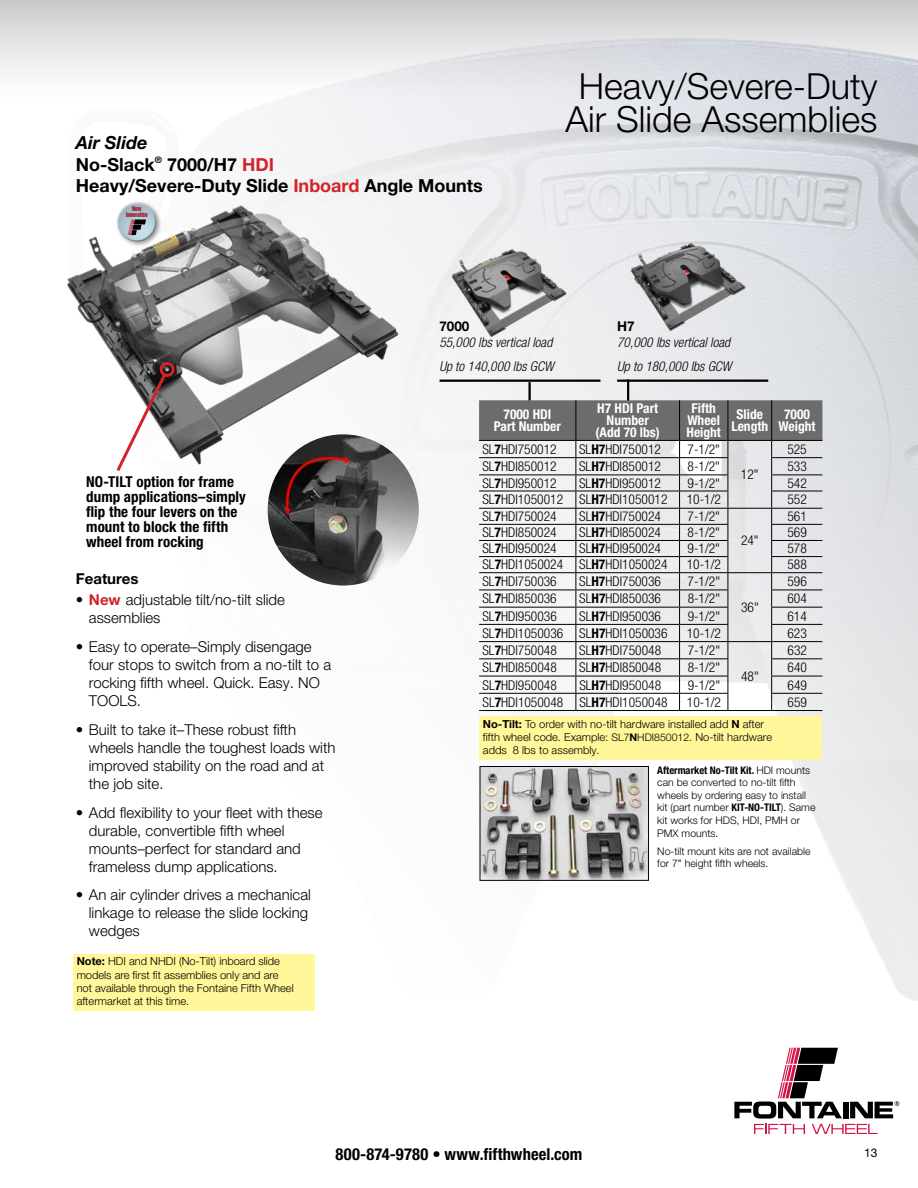
<style>
.page{position:relative;width:918px;height:1188px;background:#fff}
.page>*{position:absolute;margin:0;border:0;box-sizing:border-box;transform-origin:0 0}
.t1{font:300 36px/33px "Helvetica Neue LT Pro";color:#000;text-align:center}
.t2{font:700 18px/21.6px "Helvetica Neue LT Pro";color:#000}
.t3{font:700 condensed 16.5px "Helvetica Neue LT Pro";letter-spacing:.005em;color:#000}
.t4{font:300 15px/18px "Helvetica Neue LT Pro";color:#000}
.t5{font:700 condensed 15px/15px "Helvetica Neue LT Pro";letter-spacing:.005em;color:#000}
.t6{font:700 15px "Helvetica Neue LT Pro";color:#000}
.t7{font:300 condensed 13.5px "Helvetica Neue LT Pro";color:#000}
.t8{font:700 condensed 13.5px/12px "Helvetica Neue LT Pro";color:#fff;text-align:center}
.t9{font:italic 300 condensed 13.5px/23.7px "Helvetica Neue LT Pro";color:#000}
.t10{font:700 13.5px "Helvetica Neue LT Pro";color:#000}
.t11{font:12px "Helvetica Neue LT Pro";color:#000}
.t12{font:300 11.1px/13.4px "Helvetica Neue LT Pro";color:#000}
.t13{font:300 10.5px/12.6px "Helvetica Neue LT Pro";color:#000}
.t14{font:6.75px/5.4px "Helvetica LT Pro X Compressed";letter-spacing:-.005em;color:#a1172b;text-align:center;scale:1.1 1}
.s1{font-style:italic}
.s2{color:#d2232a}
.s3{font-weight:700;color:#d2232a}
.s4{font-weight:700}
.s5{font-size:10.5px}
.s6{font-weight:700;font-size:10.5px}
.s7{font-weight:700;font-stretch:condensed}
</style>
<div class="page">
<div style="left:0;top:0;width:918px;height:108px;background:linear-gradient(to bottom,#cecccf,#fff)"></div>
<svg style="left:734px;top:1048px;width:165px;height:86px"></svg>
<img style="left:37px;top:17px;width:881px;height:984px">
<img style="left:61px;top:197px;width:348px;height:273px">
<img style="left:617px;top:232px;width:138px;height:105px">
<img style="left:438px;top:237px;width:138px;height:106px">
<svg style="left:479px;top:400px;width:343px;height:310px"></svg>
<hr style="left:479px;top:710px;width:97px;height:1px;background:#000">
<hr style="left:576px;top:710px;width:104px;height:1px;background:#000">
<hr style="left:680px;top:710px;width:48px;height:1px;background:#000">
<hr style="left:728px;top:710px;width:44px;height:1px;background:#000">
<hr style="left:772px;top:710px;width:50px;height:1px;background:#000">
<img style="left:268px;top:434px;width:151px;height:152px;border-radius:76px">
<svg style="left:114px;top:361px;width:63px;height:113px"></svg>
<hr style="left:440px;top:380px;width:160px;height:2px;background:#000">
<hr style="left:617px;top:380px;width:151px;height:2px;background:#000">
<hr style="left:528px;top:382px;width:3px;height:18px;background:#000">
<hr style="left:627px;top:380px;width:2px;height:20px;background:#000">
<img style="left:482px;top:768px;width:165px;height:111px">
<div style="left:480px;top:766px;width:169px;height:115px;border:1px solid #000"></div>
<div style="left:480px;top:717px;width:342px;height:43px;background:#fff799"></div>
<div style="left:115px;top:200px;width:47px;height:47px;background:#000;opacity:.4"></div>
<div style="left:116px;top:200px;width:40px;height:32px;background:#fff;opacity:.75"></div>
<div style="left:116px;top:209px;width:40px;height:33px;background:#000;opacity:.75"></div>
<svg style="left:128px;top:220px;width:18px;height:15px"></svg>
<div style="left:73px;top:954px;width:242px;height:57px;background:#fff799"></div>
<h2 class="t2" style="left:76px;top:131px;width:409px"><span class="s1">Air Slide<br></span>No-Slack<sup>®</sup> 7000/H7 <span class="s2">HDI<br></span>Heavy/Severe-Duty Slide <span class="s2">Inboard</span> Angle Mounts</h2>
<p class="t14" style="left:126px;top:206px;width:21px">New<br>Innovation</p>
<h1 class="t1" style="left:565px;top:69px;width:314px">Heavy/Severe-Duty<br>Air Slide Assemblies</h1>
<p class="t10" style="left:439px;top:318px;width:32px">7000</p>
<p class="t9" style="left:439px;top:330px;width:116px">55,000 lbs vertical load<br>Up to 140,000 lbs GCW</p>
<p class="t10" style="left:617px;top:318px;width:19px">H7</p>
<p class="t9" style="left:617px;top:330px;width:116px">70,000 lbs vertical load<br>Up to 180,000 lbs GCW</p>
<p class="t5" style="left:86px;top:474px;width:161px">NO-TILT option for frame dump applications–simply flip the four levers on the mount to block the fifth wheel from rocking</p>
<p class="t6" style="left:76px;top:569px;width:64px">Features</p>
<p class="t4" style="left:89px;top:591px;width:198px;text-indent:-13px">• <span class="s3">New</span> adjustable tilt/no-tilt slide assemblies</p>
<p class="t4" style="left:89px;top:637px;width:244px;text-indent:-13px">• Easy to operate–Simply disengage four stops to switch from a no-tilt to a rocking fifth wheel. Quick. Easy. NO<br>TOOLS.</p>
<p class="t4" style="left:89px;top:720px;width:248px;text-indent:-13px">• Built to take it–These robust fifth wheels handle the toughest loads with improved stability on the road and at the job site.</p>
<p class="t4" style="left:89px;top:803px;width:235px;text-indent:-13px">• Add flexibility to your fleet with these durable, convertible fifth wheel mounts–perfect for standard and frameless dump applications.</p>
<p class="t4" style="left:89px;top:886px;width:224px;text-indent:-13px">• An air cylinder drives a mechanical linkage to release the slide locking wedges</p>
<p class="t12" style="left:77px;top:954px;width:219px"><span class="s4">Note:</span> HDI and NHDI (No-Tilt) inboard slide models are first fit assemblies only and are not available through the Fontaine Fifth Wheel aftermarket at this time.</p>
<p class="t8" style="left:494px;top:408px;width:69px">7000 HDI<br>Part Number</p>
<p class="t8" style="left:596px;top:402px;width:66px">H7 HDI Part<br>Number (Add 70 lbs)</p>
<p class="t8" style="left:687px;top:402px;width:36px">Fifth<br>Wheel<br>Height</p>
<p class="t8" style="left:731px;top:408px;width:38px">Slide<br>Length</p>
<p class="t8" style="left:779px;top:408px;width:39px">7000<br>Weight</p>
<p class="t7" style="left:482px;top:441px;width:76px">SL<span class="s4">7</span>HDI750012</p>
<p class="t7" style="left:579px;top:441px;width:83px">SL<span class="s4">H7</span>HDI750012</p>
<p class="t7" style="left:688px;top:441px;width:34px">7-1/2"</p>
<p class="t7" style="left:741px;top:467px;width:19px">12"</p>
<p class="t7" style="left:787px;top:441px;width:21px">525</p>
<p class="t7" style="left:482px;top:458px;width:76px">SL<span class="s4">7</span>HDI850012</p>
<p class="t7" style="left:579px;top:458px;width:83px">SL<span class="s4">H7</span>HDI850012</p>
<p class="t7" style="left:688px;top:458px;width:34px">8-1/2"</p>
<p class="t7" style="left:787px;top:458px;width:21px">533</p>
<p class="t7" style="left:482px;top:475px;width:76px">SL<span class="s4">7</span>HDI950012</p>
<p class="t7" style="left:579px;top:475px;width:83px">SL<span class="s4">H7</span>HDI950012</p>
<p class="t7" style="left:688px;top:475px;width:34px">9-1/2"</p>
<p class="t7" style="left:787px;top:475px;width:21px">542</p>
<p class="t7" style="left:482px;top:492px;width:187px">SL<span class="s4">7</span>HDI1050012 SL<span class="s4">H7</span>HDI1050012</p>
<p class="t7" style="left:687px;top:492px;width:36px">10-1/2</p>
<p class="t7" style="left:787px;top:492px;width:21px">552</p>
<p class="t7" style="left:482px;top:508px;width:76px">SL<span class="s4">7</span>HDI750024</p>
<p class="t7" style="left:579px;top:508px;width:83px">SL<span class="s4">H7</span>HDI750024</p>
<p class="t7" style="left:688px;top:508px;width:34px">7-1/2"</p>
<p class="t7" style="left:741px;top:533px;width:19px">24"</p>
<p class="t7" style="left:787px;top:508px;width:21px">561</p>
<p class="t7" style="left:482px;top:525px;width:76px">SL<span class="s4">7</span>HDI850024</p>
<p class="t7" style="left:579px;top:525px;width:83px">SL<span class="s4">H7</span>HDI850024</p>
<p class="t7" style="left:688px;top:525px;width:34px">8-1/2"</p>
<p class="t7" style="left:787px;top:525px;width:21px">569</p>
<p class="t7" style="left:482px;top:541px;width:76px">SL<span class="s4">7</span>HDI950024</p>
<p class="t7" style="left:579px;top:541px;width:83px">SL<span class="s4">H7</span>HDI950024</p>
<p class="t7" style="left:688px;top:541px;width:34px">9-1/2"</p>
<p class="t7" style="left:787px;top:541px;width:21px">578</p>
<p class="t7" style="left:482px;top:557px;width:187px">SL<span class="s4">7</span>HDI1050024 SL<span class="s4">H7</span>HDI1050024</p>
<p class="t7" style="left:687px;top:557px;width:36px">10-1/2</p>
<p class="t7" style="left:787px;top:557px;width:21px">588</p>
<p class="t7" style="left:482px;top:573px;width:76px">SL<span class="s4">7</span>HDI750036</p>
<p class="t7" style="left:579px;top:573px;width:83px">SL<span class="s4">H7</span>HDI750036</p>
<p class="t7" style="left:688px;top:573px;width:34px">7-1/2"</p>
<p class="t7" style="left:741px;top:599px;width:19px">36"</p>
<p class="t7" style="left:787px;top:573px;width:21px">596</p>
<p class="t7" style="left:482px;top:591px;width:76px">SL<span class="s4">7</span>HDI850036</p>
<p class="t7" style="left:579px;top:591px;width:83px">SL<span class="s4">H7</span>HDI850036</p>
<p class="t7" style="left:688px;top:591px;width:34px">8-1/2"</p>
<p class="t7" style="left:787px;top:591px;width:21px">604</p>
<p class="t7" style="left:482px;top:608px;width:76px">SL<span class="s4">7</span>HDI950036</p>
<p class="t7" style="left:579px;top:608px;width:83px">SL<span class="s4">H7</span>HDI950036</p>
<p class="t7" style="left:688px;top:608px;width:34px">9-1/2"</p>
<p class="t7" style="left:787px;top:608px;width:21px">614</p>
<p class="t7" style="left:483px;top:625px;width:187px">SL<span class="s4">7</span>HDI1050036 SL<span class="s4">H7</span>HDI1050036</p>
<p class="t7" style="left:687px;top:625px;width:36px">10-1/2</p>
<p class="t7" style="left:788px;top:625px;width:21px">623</p>
<p class="t7" style="left:483px;top:642px;width:76px">SL<span class="s4">7</span>HDI750048</p>
<p class="t7" style="left:579px;top:642px;width:83px">SL<span class="s4">H7</span>HDI750048</p>
<p class="t7" style="left:688px;top:642px;width:34px">7-1/2"</p>
<p class="t7" style="left:741px;top:668px;width:19px">48"</p>
<p class="t7" style="left:788px;top:642px;width:21px">632</p>
<p class="t7" style="left:483px;top:660px;width:76px">SL<span class="s4">7</span>HDI850048</p>
<p class="t7" style="left:579px;top:660px;width:83px">SL<span class="s4">H7</span>HDI850048</p>
<p class="t7" style="left:688px;top:660px;width:34px">8-1/2"</p>
<p class="t7" style="left:788px;top:660px;width:21px">640</p>
<p class="t7" style="left:483px;top:677px;width:76px">SL<span class="s4">7</span>HDI950048</p>
<p class="t7" style="left:579px;top:677px;width:83px">SL<span class="s4">H7</span>HDI950048</p>
<p class="t7" style="left:688px;top:677px;width:34px">9-1/2"</p>
<p class="t7" style="left:788px;top:677px;width:21px">649</p>
<p class="t7" style="left:483px;top:694px;width:187px">SL<span class="s4">7</span>HDI1050048 SL<span class="s4">H7</span>HDI1050048</p>
<p class="t7" style="left:687px;top:694px;width:36px">10-1/2</p>
<p class="t7" style="left:788px;top:694px;width:21px">659</p>
<p class="t12" style="left:483px;top:717px;width:291px"><span class="s4">No-Tilt:</span> To order with no-tilt hardware installed add <span class="s4">N</span> after fifth wheel code. Example: <span class="s5">SL7</span><span class="s6">N</span><span class="s5">HDI850012</span>. No-tilt hardware adds 8 lbs to assembly.</p>
<p class="t13" style="left:657px;top:763px;width:160px"><span class="s7">Aftermarket No-Tilt Kit.</span> HDI mounts can be converted to no-tilt fifth wheels by ordering easy to install kit (part number <span class="s7">KIT-NO-TILT</span>). Same kit works for HDS, HDI, PMH or<br>PMX mounts.</p>
<p class="t13" style="left:657px;top:844px;width:155px">No-tilt mount kits are not available for 7" height fifth wheels.</p>
<p class="t3" style="left:336px;top:1144px;width:248px">800-874-9780 • www.fifthwheel.com</p>
<p class="t11" style="left:864px;top:1146px;width:15px">13</p>
</div>
